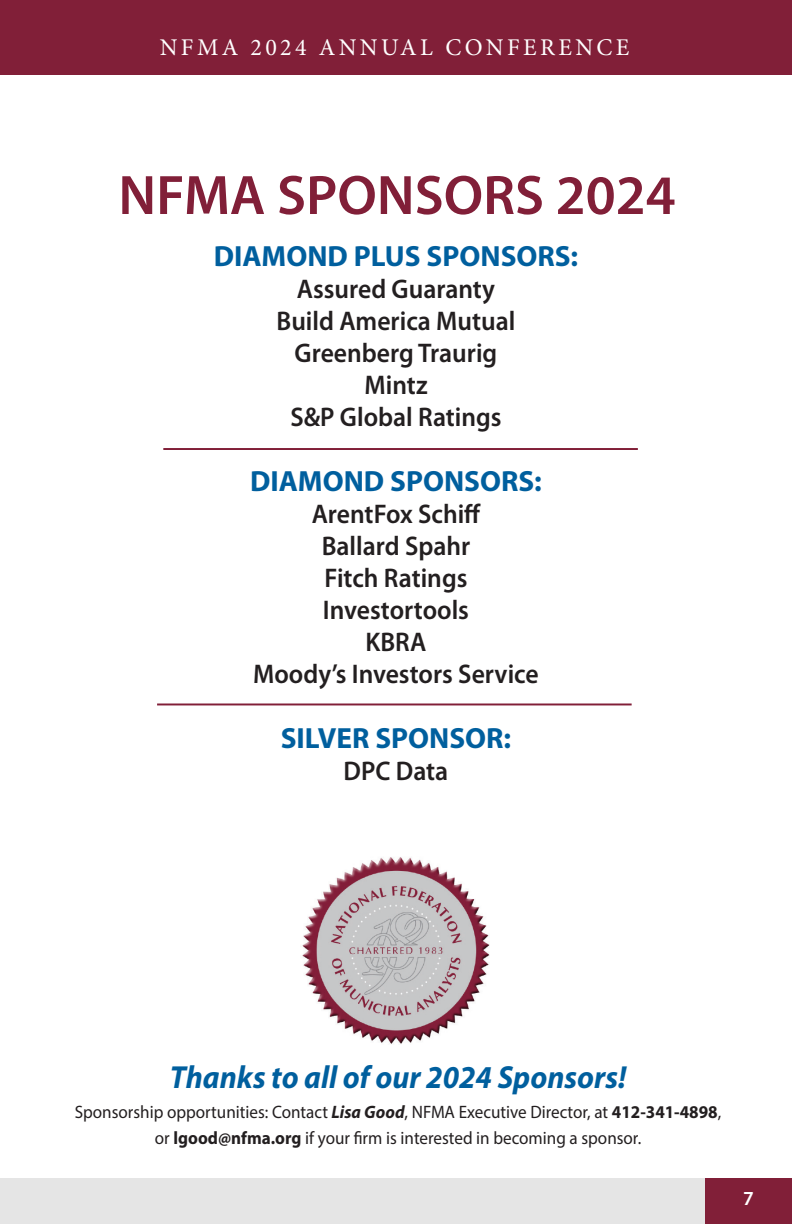
<style>
.page{position:relative;width:792px;height:1224px;background:#fff}
.page>*{position:absolute;margin:0;border:0;box-sizing:border-box;transform-origin:0 0}
.t1{font:600 56px "Myriad Pro";color:#811f38}
.t2{font:italic 700 32px "Myriad Pro";color:#005f9e;scale:.95 1}
.t3{font:700 29.2px "Myriad Pro";color:#005f9e}
.t4{font:600 27px "Myriad Pro";color:#231f20;scale:.95 1}
.t5{font:24px "Minion Pro";letter-spacing:.14em;color:#fff}
.t6{font:600 20px "Myriad Pro";color:#fff}
.t7{font:18px/26px "Myriad Pro";color:#231f20;text-align:center;scale:.95 1}
.s1{font-weight:700;font-style:italic}
.s2{font-weight:700}
</style>
<div class="page">
<div style="left:0;top:1178px;width:705px;height:46px;background:#e5e5e5"></div>
<div style="left:705px;top:1178px;width:87px;height:46px;background:#811f38"></div>
<div style="left:0;top:0;width:792px;height:74px;background:#811f38"></div>
<hr style="left:163px;top:448px;width:475px;height:2px;background:#811f38">
<hr style="left:157px;top:704px;width:475px;height:1px;background:#811f38">
<img style="left:302px;top:857px;width:188px;height:187px">
<p class="t5" style="left:160px;top:31px;width:471px">NFMA 2024 ANNUAL CONFERENCE</p>
<p class="t5" style="left:165px;top:31px;width:471px">NFMA 2022 ANNUAL CONFERENCE</p>
<p class="t1" style="left:118px;top:160px;width:559px">NFMA SPONSORS 2024</p>
<p class="t3" style="left:214px;top:237px;width:366px">DIAMOND PLUS SPONSORS:</p>
<p class="t4" style="left:297px;top:272px;width:210px">Assured Guaranty</p>
<p class="t4" style="left:277px;top:304px;width:253px">Build America Mutual</p>
<p class="t4" style="left:295px;top:336px;width:215px">Greenberg Traurig</p>
<p class="t4" style="left:364px;top:368px;width:68px">Mintz</p>
<p class="t4" style="left:290px;top:400px;width:224px">S&amp;P Global Ratings</p>
<p class="t3" style="left:250px;top:462px;width:293px">DIAMOND SPONSORS:</p>
<p class="t4" style="left:312px;top:497px;width:180px">ArentFox Schiff</p>
<p class="t4" style="left:322px;top:529px;width:158px">Ballard Spahr</p>
<p class="t4" style="left:325px;top:561px;width:152px">Fitch Ratings</p>
<p class="t4" style="left:323px;top:593px;width:155px">Investortools</p>
<p class="t4" style="left:366px;top:625px;width:66px">KBRA</p>
<p class="t4" style="left:253px;top:657px;width:302px">Moody’s Investors Service</p>
<p class="t3" style="left:281px;top:719px;width:232px">SILVER SPONSOR:</p>
<p class="t4" style="left:344px;top:753px;width:112px">DPC Data</p>
<p class="t2" style="left:170px;top:1056px;width:482px">Thanks to all of our 2024 Sponsors!</p>
<p class="t7" style="left:75px;top:1099px;width:682px">Sponsorship opportunities: Contact <span class="s1">Lisa Good</span>, NFMA Executive Director, at <span class="s2">412-341-4898</span>, or <span class="s2">lgood@nfma.org</span> if your firm is interested in becoming a sponsor.</p>
<p class="t6" style="left:743px;top:1186px;width:12px">7</p>
</div>
